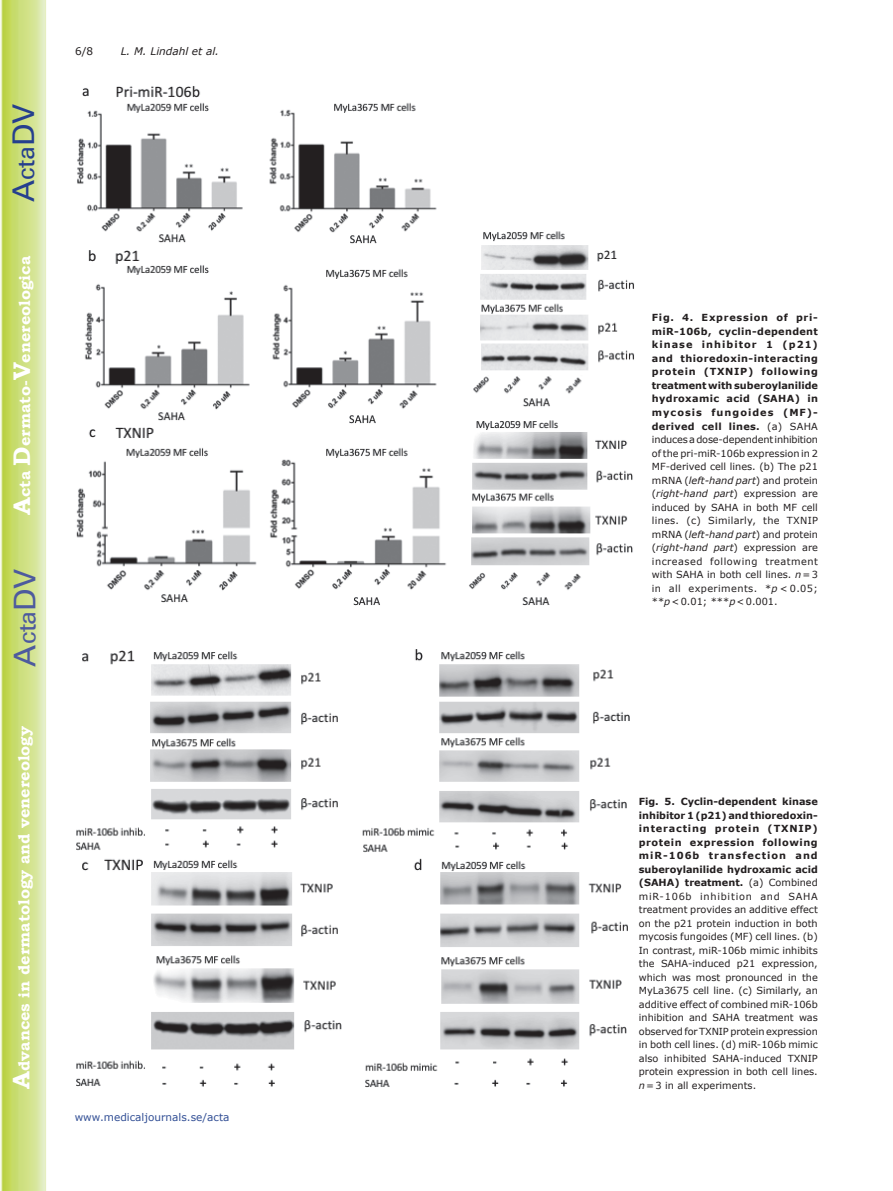
<style>
.page{position:relative;width:893px;height:1191px;background:#fff}
.page>*{position:absolute;margin:0;border:0;box-sizing:border-box;transform-origin:0 0}
.t1{font:30px "Univers";color:#4d5a9e}
.t2{font:30px "Univers";color:#253f8e}
.t3{font:700 15.75px "Bookman Old Style";color:#fff}
.t4{font:10.5px "Verdana";color:#324f95}
.t5{font:italic 10.5px "Verdana";color:#231f20}
.t6{font:10.5px "Verdana";color:#231f20}
.t7{font:9.75px/13.5px "Verdana";color:#231f20;text-align:justify}
.s1{font-size:24px}
.s2{font-weight:700}
.s3{font-style:italic}
</style>
<div class="page">
<svg style="left:1px;top:0;width:45px;height:1191px;background:#cfe084"></svg>
<img style="left:76px;top:86px;width:558px;height:519px">
<img style="left:76px;top:649px;width:554px;height:439px">
<h1 class="t2" style="left:6px;top:202px;width:100px;rotate:-90deg">A<span class="s1">cta</span>DV</h1>
<h2 class="t3" style="left:15px;top:515px;width:260px;rotate:-90deg"><span class="s1">A</span>cta <span class="s1">D</span>ermato-<span class="s1">V</span>enereologica</h2>
<h1 class="t1" style="left:7px;top:666px;width:100px;rotate:-90deg">A<span class="s1">cta</span>DV</h1>
<h2 class="t3" style="left:15px;top:1088px;width:364px;rotate:-90deg"><span class="s1">A</span>dvances in dermatology and venereology</h2>
<p class="t6" style="left:75px;top:44px;width:20px">6/8</p>
<p class="t5" style="left:121px;top:44px;width:100px">L. M. Lindahl et al.</p>
<p class="t4" style="left:75px;top:1110px;width:156px">www.medicaljournals.se/acta</p>
<p class="t7" style="left:652px;top:311px;width:168px"><span class="s2">Fig. 4. Expression of pri&shy;miR-106b, cyclin-dependent kinase inhibitor 1 (p21) and thioredoxin-interacting protein (TXNIP) following treatment with suberoylanilide hydroxamic acid (SAHA) in mycosis fungoides (MF)- derived cell lines.</span> (a) SAHA induces a dose-dependent inhibition of the pri-miR-106b expression in 2<br>MF-derived cell lines. (b) The p21 mRNA (<span class="s3">left-hand part</span>) and protein (<span class="s3">right-hand part</span>) expression are induced by SAHA in both MF cell lines. (c) Similarly, the TXNIP mRNA (<span class="s3">left-hand part</span>) and protein (<span class="s3">right-hand part</span>) expression are increased following treatment with SAHA in both cell lines. <span class="s3">n</span>=3 in all experiments. *<span class="s3">p</span> &lt; 0.05; **<span class="s3">p</span>&lt;0.01; ***<span class="s3">p</span>&lt;0.001.</p>
<p class="t7" style="left:639px;top:795px;width:180px"><span class="s2">Fig. 5. Cyclin-dependent kinase inhibitor 1 (p21) and thioredoxin&shy;interacting protein (TXNIP) protein expression following miR-106b transfection and suberoylanilide hydroxamic acid (SAHA) treatment.</span> (a) Combined miR-106b inhibition and SAHA treatment provides an additive effect on the p21 protein induction in both mycosis fungoides (MF) cell lines. (b)<br>In contrast, miR-106b mimic inhibits the SAHA-induced p21 expression, which was most pronounced in the MyLa3675 cell line. (c) Similarly, an additive effect of combined miR-106b inhibition and SAHA treatment was observed for TXNIP protein expression in both cell lines. (d) miR-106b mimic also inhibited SAHA-induced TXNIP protein expression in both cell lines. <span class="s3">n</span>=3 in all experiments.</p>
</div>
